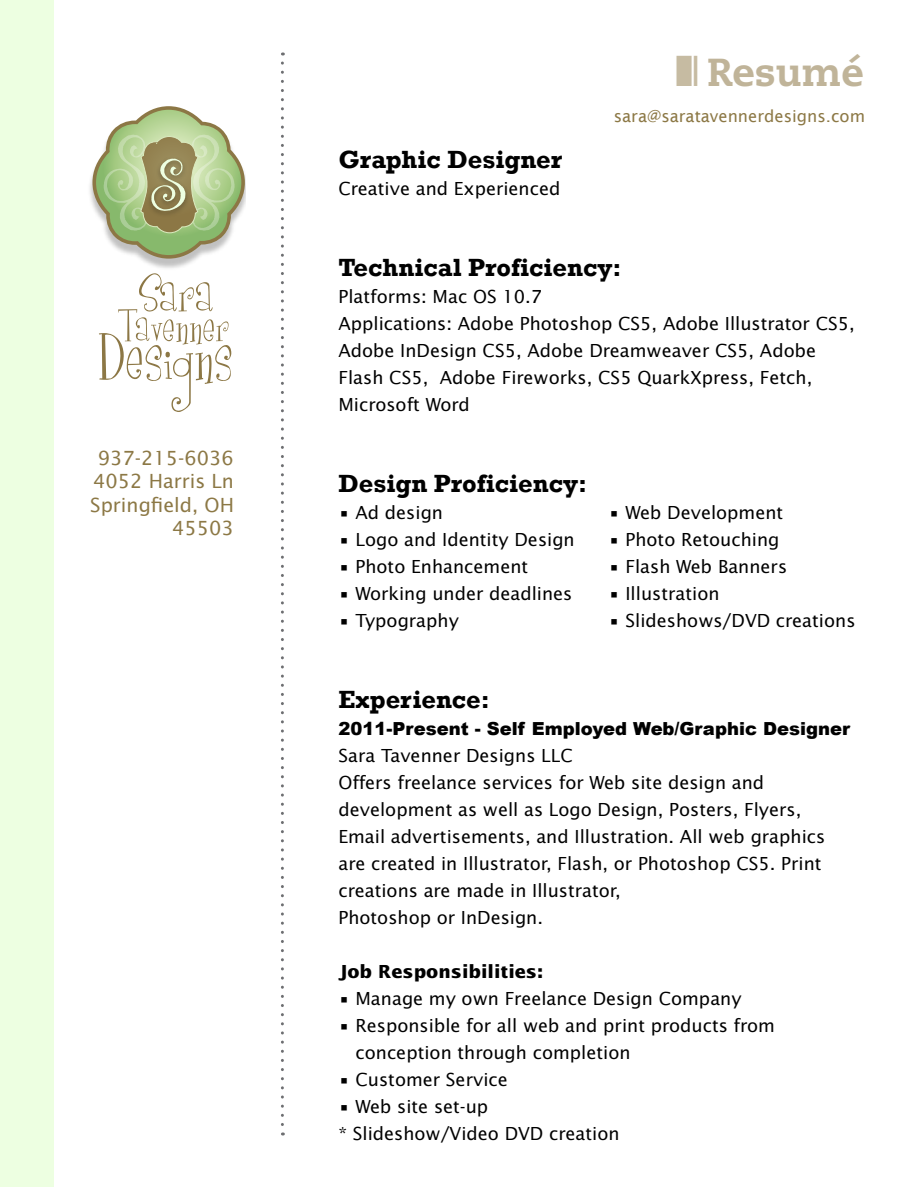
<style>
.page{position:relative;width:918px;height:1188px;background:#fff}
.page>*{position:absolute;margin:0;border:0;box-sizing:border-box;transform-origin:0 0}
.t1{font:800 39px "Caecilia LT Std";color:#c0b499}
.t2{font:700 25.5px "Rockwell";color:#000}
.t3{font:19.5px/23.4px "Lucida Sans Std";color:#8c7845;text-align:right}
.t4{font:18px/27px "Lucida Sans Std";color:#000}
.t5{font:900 18px "Arial";color:#000}
.t6{font:700 18px "Lucida Sans Std";color:#000}
.t7{font:16.5px "Lucida Sans";color:#8c7845}
.s1{font-family:"Monotype Sorts";font-weight:400;font-size:42px;color:#c6bba2}
</style>
<div class="page">
<svg style="left:281px;top:63px;width:3px;height:1073px"></svg>
<img style="left:90px;top:176px;width:156px;height:92px">
<svg style="left:92px;top:106px;width:153px;height:153px"></svg>
<svg style="left:99px;top:273px;width:132px;height:139px"></svg>
<div style="left:1px;top:1px;width:53px;height:1186px;background:#edffe1"></div>
<p class="t3" style="left:90px;top:447px;width:145px">937-215-6036<br>4052 Harris Ln<br>Springfield, OH<br>45503</p>
<h1 class="t1" style="left:676px;top:48px;width:190px"><span class="s1">zx</span> Resumé</h1>
<h2 class="t2" style="left:338px;top:144px;width:225px">Graphic Designer</h2>
<p class="t4" style="left:338px;top:175px;width:224px">Creative and Experienced</p>
<p class="t7" style="left:614px;top:107px;width:253px">sara@saratavennerdesigns.com</p>
<h2 class="t2" style="left:338px;top:252px;width:285px">Technical Proficiency:</h2>
<p class="t4" style="left:338px;top:283px;width:518px">Platforms: Mac OS 10.7<br>Applications: Adobe Photoshop CS5, Adobe Illustrator CS5, Adobe InDesign CS5, Adobe Dreamweaver CS5, Adobe Flash CS5, Adobe Fireworks, CS5 QuarkXpress, Fetch, Microsoft Word</p>
<h2 class="t2" style="left:338px;top:468px;width:250px">Design Proficiency:</h2>
<p class="t4" style="left:338px;top:499px;width:106px">• Ad design</p>
<p class="t4" style="left:608px;top:499px;width:176px">• Web Development</p>
<p class="t4" style="left:338px;top:526px;width:238px">• Logo and Identity Design</p>
<p class="t4" style="left:608px;top:526px;width:173px">• Photo Retouching</p>
<p class="t4" style="left:338px;top:553px;width:191px">• Photo Enhancement</p>
<p class="t4" style="left:608px;top:553px;width:180px">• Flash Web Banners</p>
<p class="t4" style="left:338px;top:580px;width:236px">• Working under deadlines</p>
<p class="t4" style="left:608px;top:580px;width:113px">• Illustration</p>
<p class="t4" style="left:338px;top:607px;width:122px">• Typography</p>
<p class="t4" style="left:608px;top:607px;width:249px">• Slideshows/DVD creations</p>
<h2 class="t2" style="left:338px;top:684px;width:153px">Experience:</h2>
<p class="t5" style="left:338px;top:719px;width:513px">2011-Present - Self Employed Web/Graphic Designer</p>
<p class="t4" style="left:338px;top:742px;width:488px">Sara Tavenner Designs LLC<br>Offers freelance services for Web site design and development as well as Logo Design, Posters, Flyers, Email advertisements, and Illustration. All web graphics are created in Illustrator, Flash, or Photoshop CS5. Print creations are made in Illustrator,<br>Photoshop or InDesign.</p>
<p class="t6" style="left:338px;top:961px;width:206px">Job Responsibilities:</p>
<p class="t4" style="left:338px;top:985px;width:405px">• Manage my own Freelance Design Company</p>
<p class="t4" style="left:355px;top:1012px;width:421px;text-indent:-17px">• Responsible for all web and print products from conception through completion</p>
<p class="t4" style="left:338px;top:1066px;width:171px">• Customer Service</p>
<p class="t4" style="left:338px;top:1093px;width:283px">• Web site set-up<br>* Slideshow/Video DVD creation</p>
</div>
